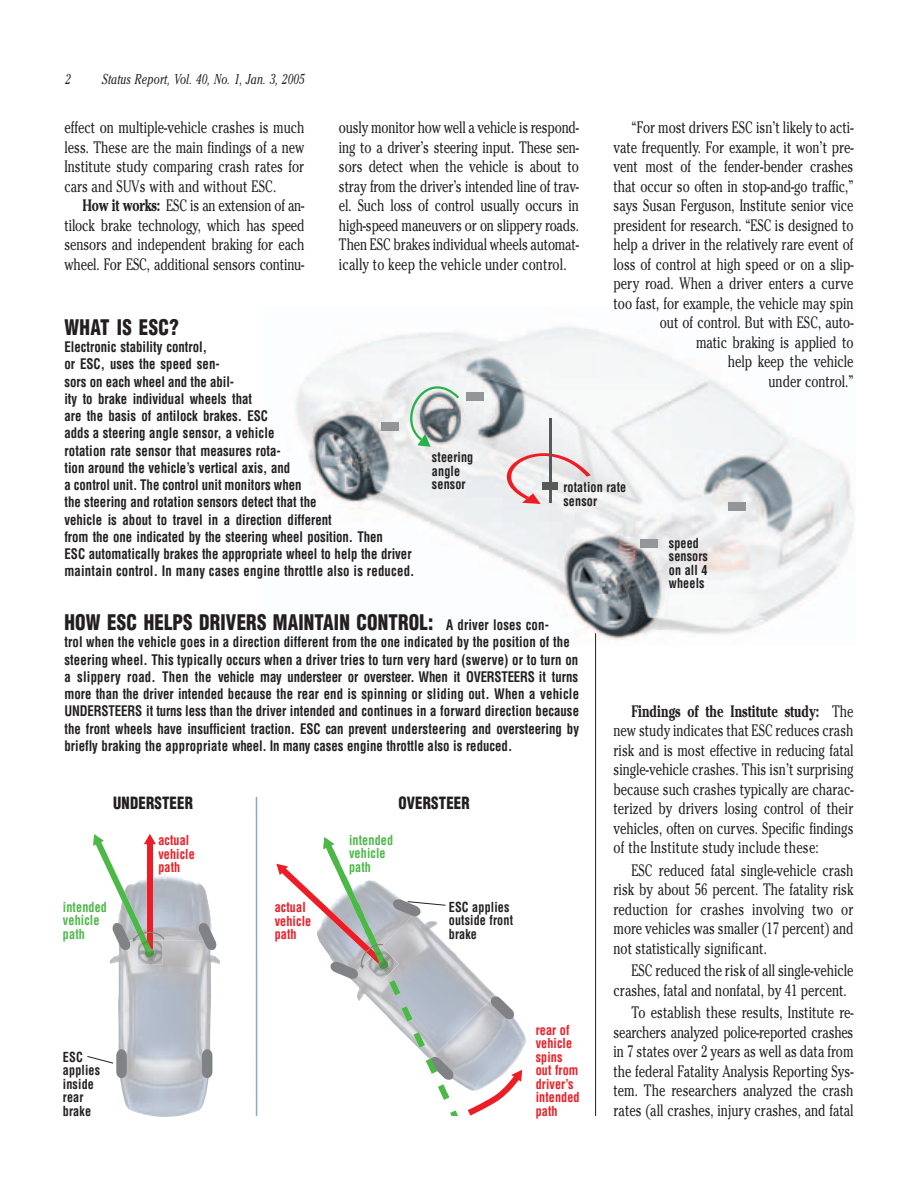
<style>
.page{position:relative;width:918px;height:1188px;background:#fff}
.page>*{position:absolute;margin:0;border:0;box-sizing:border-box;transform-origin:0 0}
.t1{font:900 condensed 21px "Helvetica";letter-spacing:.01em;color:#231f20;scale:.9 1}
.t2{font:16.5px/19.5px "Cheltenham";color:#231f20;text-align:justify;scale:.74 1}
.t3{font:900 condensed 16.5px "Helvetica";letter-spacing:.01em;color:#231f20;scale:.9 1}
.t4{font:700 condensed 14.25px/17.2px "Helvetica";color:#231f20;scale:.9 1}
.t5{font:italic 14.25px "Cheltenham";letter-spacing:.02em;color:#231f20;scale:.75 1}
.t6{font:700 condensed 13.5px/13.5px "Helvetica";letter-spacing:.01em;color:#231f20;scale:.9 1}
.t7{font:700 condensed 13.5px/13.5px "Helvetica";letter-spacing:.01em;color:#ee1c24;scale:.9 1}
.t8{font:700 condensed 13.5px/13.5px "Helvetica";letter-spacing:.01em;color:#4cb848;scale:.9 1}
.s1{font-weight:700}
.s2{font-weight:700;font-size:14.25px}
</style>
<div class="page">
<img style="left:295px;top:327px;width:560px;height:319px">
<svg style="left:507px;top:453px;width:84px;height:51px"></svg>
<svg style="left:410px;top:386px;width:49px;height:61px;background:#a2b3ab"></svg>
<hr style="left:549px;top:418px;width:3px;height:84px;background:#57585a">
<div style="left:466px;top:393px;width:18px;height:8px;background:#939598"></div>
<div style="left:381px;top:422px;width:18px;height:9px;background:#939598"></div>
<div style="left:728px;top:502px;width:18px;height:9px;background:#939598"></div>
<div style="left:640px;top:539px;width:18px;height:8px;background:#939598"></div>
<div style="left:543px;top:482px;width:15px;height:7px;background:#57585a"></div>
<hr style="left:595px;top:633px;width:1px;height:483px;background:#231f20">
<img style="left:164px;top:874px;width:47px;height:67px">
<img style="left:109px;top:941px;width:111px;height:114px">
<img style="left:120px;top:1055px;width:89px;height:62px">
<svg style="left:202px;top:1049px;width:10px;height:29px"></svg>
<svg style="left:198px;top:922px;width:19px;height:29px"></svg>
<img style="left:138px;top:958px;width:24px;height:7px">
<svg style="left:93px;top:834px;width:71px;height:124px"></svg>
<img style="left:140px;top:940px;width:13px;height:14px">
<img style="left:462px;top:961px;width:16px;height:17px">
<img style="left:462px;top:978px;width:64px;height:111px">
<svg style="left:490px;top:996px;width:25px;height:24px"></svg>
<svg style="left:468px;top:1070px;width:54px;height:46px"></svg>
<svg style="left:276px;top:837px;width:186px;height:279px"></svg>
<svg style="left:87px;top:1049px;width:40px;height:29px"></svg>
<hr style="left:256px;top:797px;width:1px;height:319px;background:#8ea6c8">
<p class="t5" style="left:65px;top:74px;width:9px">2</p>
<p class="t5" style="left:102px;top:74px;width:272px">Status Report, Vol. 40, No. 1, Jan. 3, 2005</p>
<p class="t2" style="left:614px;top:119px;width:326px;text-align:right">“For most drivers ESC isn’t likely to acti&shy;vate frequently. For example, it won’t pre&shy;vent most of the fender-bender crashes that occur so often in stop-and-go traffic,” says Susan Ferguson, Institute senior vice president for research. “ESC is designed to help a driver in the relatively rare event of loss of control at high speed or on a slip&shy;pery road. When a driver enters a curve too fast, for example, the vehicle may spin out of control. But with ESC, auto-<br>matic braking is applied to<br>help keep the vehicle<br>under control.”</p>
<p class="t2" style="left:64px;top:119px;width:326px">effect on multiple-vehicle crashes is much less. These are the main findings of a new Institute study comparing crash rates for cars and SUVs with and without ESC.</p>
<p class="t2" style="left:64px;top:197px;width:326px;text-indent:18px"><span class="s1">How it works:</span> ESC is an extension of an&shy;tilock brake technology, which has speed sensors and independent braking for each wheel. For ESC, additional sensors continu-</p>
<p class="t2" style="left:339px;top:119px;width:326px">ously monitor how well a vehicle is respond&shy;ing to a driver’s steering input. These sen&shy;sors detect when the vehicle is about to stray from the driver’s intended line of trav&shy;el. Such loss of control usually occurs in high-speed maneuvers or on slippery roads.<br>Then ESC brakes individual wheels automat&shy;ically to keep the vehicle under control.</p>
<p class="t1" style="left:64px;top:319px;width:129px">WHAT IS ESC?</p>
<p class="t4" style="left:64px;top:340px;width:391px">Electronic stability control,<br>or ESC, uses the speed sen-<br>sors on each wheel and the abil-<br>ity to brake individual wheels that<br>are the basis of antilock brakes. ESC<br>adds a steering angle sensor, a vehicle<br>rotation rate sensor that measures rota-<br>tion around the vehicle’s vertical axis, and<br>a control unit. The control unit monitors when<br>the steering and rotation sensors detect that the<br>vehicle is about to travel in a direction different<br>from the one indicated by the steering wheel position. Then<br>ESC automatically brakes the appropriate wheel to help the driver maintain control. In many cases engine throttle also is reduced.</p>
<p class="t6" style="left:432px;top:452px;width:47px">steering angle sensor</p>
<p class="t6" style="left:563px;top:482px;width:71px">rotation rate sensor</p>
<p class="t6" style="left:669px;top:537px;width:45px">speed sensors on all 4 wheels</p>
<p class="t1" style="left:64px;top:614px;width:540px">HOW ESC HELPS DRIVERS MAINTAIN CONTROL: <span class="s2">A driver loses con-</span></p>
<p class="t4" style="left:64px;top:635px;width:573px">trol when the vehicle goes in a direction different from the one indicated by the position of the steering wheel. This typically occurs when a driver tries to turn very hard (swerve) or to turn on a slippery road. Then the vehicle may understeer or oversteer. When it OVERSTEERS it turns more than the driver intended because the rear end is spinning or sliding out. When a vehicle UNDERSTEERS it turns less than the driver intended and continues in a forward direction because the front wheels have insufficient traction. ESC can prevent understeering and oversteering by briefly braking the appropriate wheel. In many cases engine throttle also is reduced.</p>
<p class="t3" style="left:113px;top:797px;width:90px">UNDERSTEER</p>
<p class="t3" style="left:398px;top:797px;width:81px">OVERSTEER</p>
<p class="t8" style="left:63px;top:901px;width:50px">intended vehicle path</p>
<p class="t6" style="left:63px;top:1051px;width:43px">ESC applies inside rear brake</p>
<p class="t7" style="left:158px;top:834px;width:42px">actual vehicle path</p>
<p class="t8" style="left:349px;top:834px;width:50px">intended vehicle path</p>
<p class="t7" style="left:275px;top:902px;width:42px">actual vehicle path</p>
<p class="t6" style="left:449px;top:901px;width:73px">ESC applies outside front brake</p>
<p class="t7" style="left:536px;top:1024px;width:50px">rear of vehicle spins out from driver’s intended path</p>
<p class="t2" style="left:614px;top:703px;width:326px;text-indent:18px"><span class="s1">Findings of the Institute study:</span> The new study indicates that ESC reduces crash risk and is most effective in reducing fatal single-vehicle crashes. This isn’t surprising because such crashes typically are charac&shy;terized by drivers losing control of their vehicles, often on curves. Specific findings of the Institute study include these:</p>
<p class="t2" style="left:614px;top:862px;width:326px;text-indent:18px">ESC reduced fatal single-vehicle crash risk by about 56 percent. The fatality risk reduction for crashes involving two or more vehicles was smaller (17 percent) and not statistically significant.</p>
<p class="t2" style="left:614px;top:962px;width:326px;text-indent:18px">ESC reduced the risk of all single-vehicle crashes, fatal and nonfatal, by 41 percent.</p>
<p class="t2" style="left:614px;top:1004px;width:326px;text-indent:18px">To establish these results, Institute re&shy;searchers analyzed police-reported crashes in 7 states over 2 years as well as data from the federal Fatality Analysis Reporting Sys&shy;tem. The researchers analyzed the crash rates (all crashes, injury crashes, and fatal</p>
</div>
